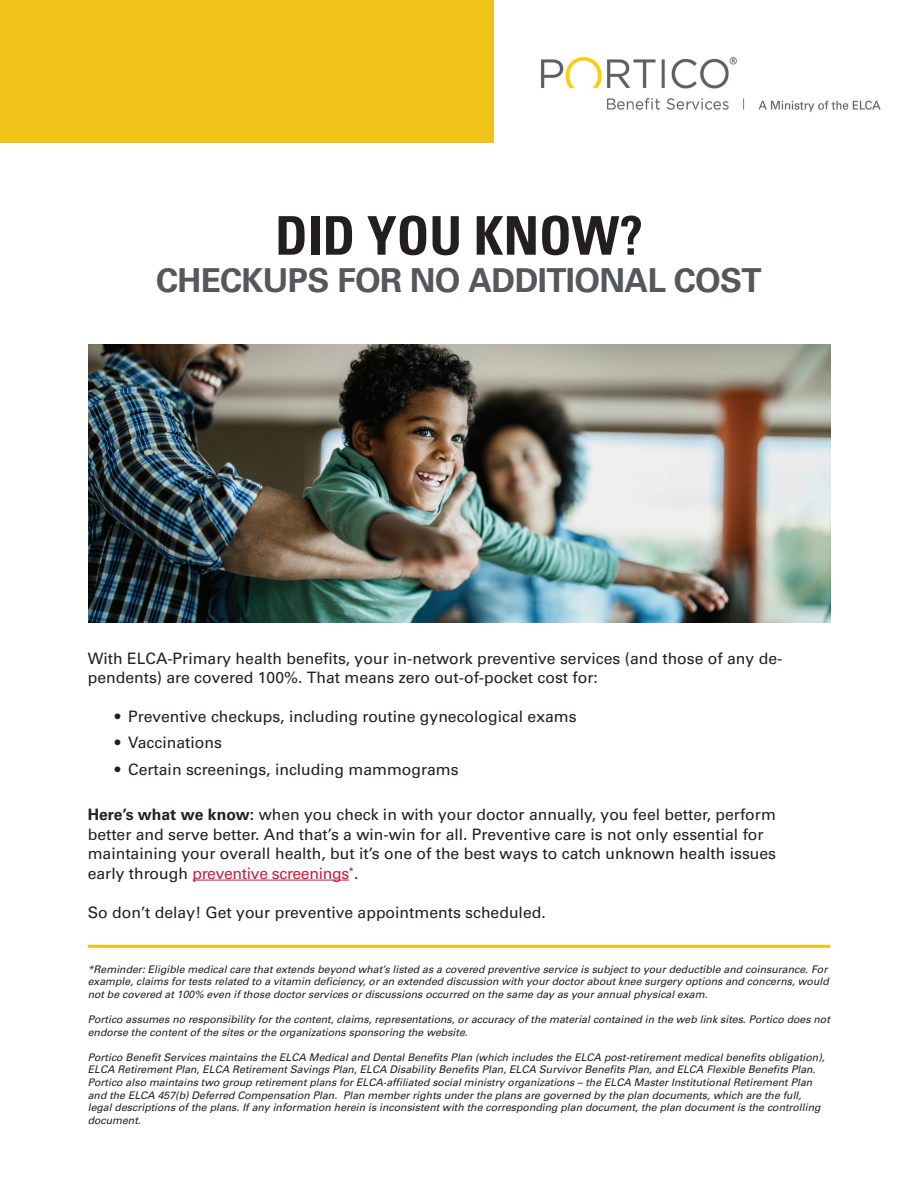
<style>
.page{position:relative;width:918px;height:1188px;background:#fff}
.page>*{position:absolute;margin:0;border:0;box-sizing:border-box;transform-origin:0 0}
.t1{font:53.4px "Univers LT 67 Bd Cn";color:#231f20}
.t2{font:33px "Univers LT 65 Bd";letter-spacing:-.02em;color:#54585a}
.t3{font:15.75px/19.5px "Univers LT 55 Rm";color:#231f20}
.t4{font:10.5px/12.6px "Univers LT 55 Obl";color:#231f20}
.s1{font-family:"Univers LT 65 Bd"}
.s2{color:#c61f41}
</style>
<div class="page">
<hr style="left:192px;top:880px;width:157px;height:1px;background:#c61f41">
<div style="left:0;top:0;width:494px;height:143px;background:#efc318"></div>
<img style="left:540px;top:57px;width:341px;height:55px">
<img style="left:88px;top:345px;width:742px;height:277px">
<hr style="left:88px;top:945px;width:742px;height:3px;background:#efc318">
<h1 class="t1" style="left:275px;top:203px;width:369px">DID YOU KNOW?</h1>
<h2 class="t2" style="left:156px;top:261px;width:607px">CHECKUPS FOR NO ADDITIONAL COST</h2>
<h3 class="t3" style="left:88px;top:648px;width:696px">With ELCA-Primary health benefits, your in-network preventive services (and those of any de&shy;pendents) are covered 100%. That means zero out-of-pocket cost for:</h3>
<h3 class="t3" style="left:115px;top:707px;width:463px">• Preventive checkups, including routine gynecological exams</h3>
<h3 class="t3" style="left:115px;top:733px;width:109px">• Vaccinations</h3>
<h3 class="t3" style="left:115px;top:759px;width:345px">• Certain screenings, including mammograms</h3>
<p class="t3" style="left:88px;top:805px;width:690px"><span class="s1">Here’s what we know:</span> when you check in with your doctor annually, you feel better, perform better and serve better. And that’s a win-win for all. Preventive care is not only essential for maintaining your overall health, but it’s one of the best ways to catch unknown health issues early through <span class="s2">preventive screenings</span><sup>*</sup>.</p>
<h3 class="t3" style="left:88px;top:903px;width:460px">So don’t delay! Get your preventive appointments scheduled.</h3>
<p class="t4" style="left:88px;top:963px;width:743px">*Reminder: Eligible medical care that extends beyond what’s listed as a covered preventive service is subject to your deductible and coinsurance. For example, claims for tests related to a vitamin deficiency, or an extended discussion with your doctor about knee surgery options and concerns, would not be covered at 100% even if those doctor services or discussions occurred on the same day as your annual physical exam.</p>
<p class="t4" style="left:88px;top:1013px;width:744px">Portico assumes no responsibility for the content, claims, representations, or accuracy of the material contained in the web link sites. Portico does not endorse the content of the sites or the organizations sponsoring the website.</p>
<p class="t4" style="left:88px;top:1051px;width:739px">Portico Benefit Services maintains the ELCA Medical and Dental Benefits Plan (which includes the ELCA post-retirement medical benefits obligation), ELCA Retirement Plan, ELCA Retirement Savings Plan, ELCA Disability Benefits Plan, ELCA Survivor Benefits Plan, and ELCA Flexible Benefits Plan.<br>Portico also maintains two group retirement plans for ELCA-affiliated social ministry organizations – the ELCA Master Institutional Retirement Plan and the ELCA 457(b) Deferred Compensation Plan. Plan member rights under the plans are governed by the plan documents, which are the full, legal descriptions of the plans. If any information herein is inconsistent with the corresponding plan document, the plan document is the controlling document.</p>
</div>
